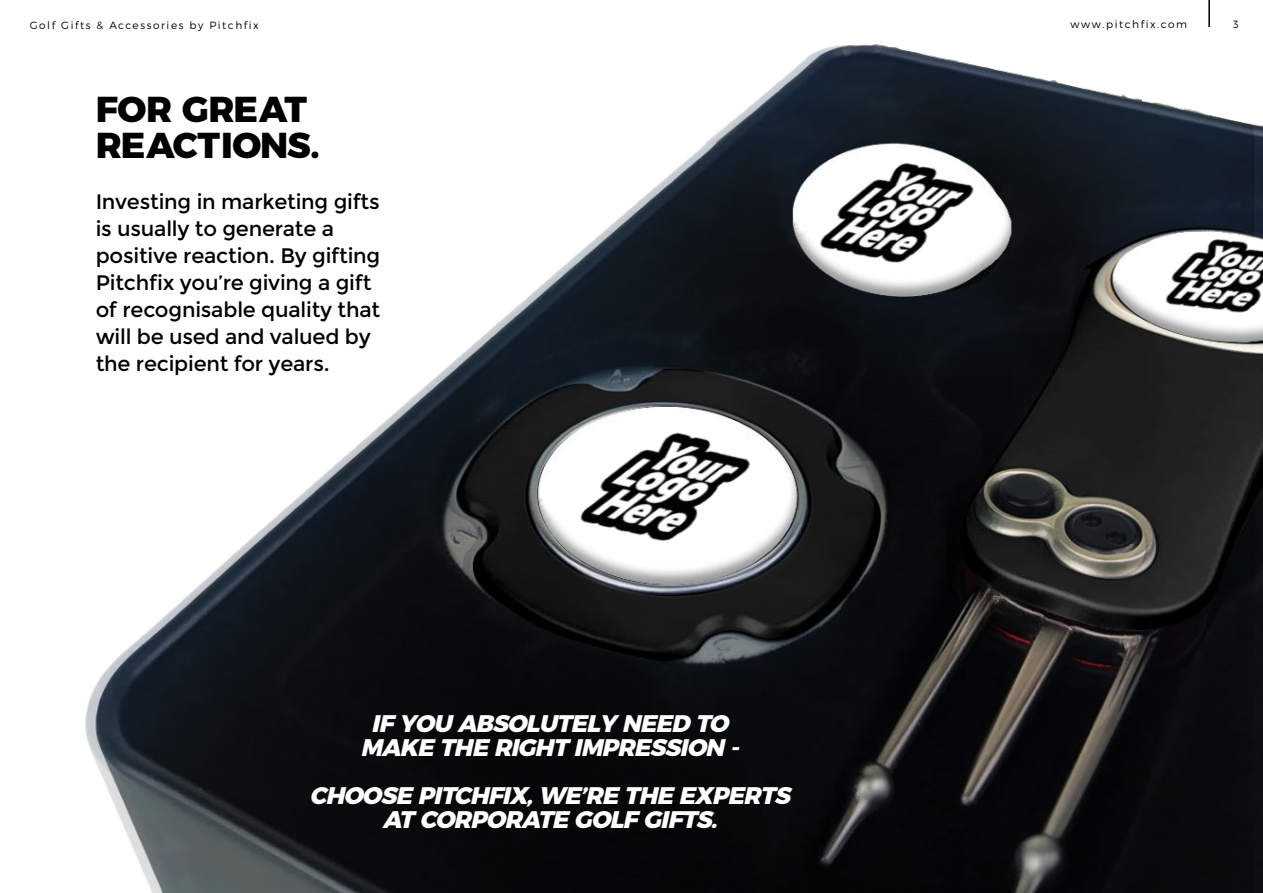
<style>
.page{position:relative;width:1263px;height:893px;background:#fff}
.page>*{position:absolute;margin:0;border:0;box-sizing:border-box;transform-origin:0 0}
.t1{font:800 36px/36px "Montserrat";letter-spacing:-.01em;color:#000}
.t2{font:italic 800 24px/24px "Montserrat";color:#fff;text-align:center}
.t3{font:21px/27px "Montserrat";letter-spacing:-.01em;color:#000}
.t4{font:300 10.5px "Montserrat";letter-spacing:.15em;color:#000}
</style>
<div class="page">
<img style="left:85px;top:27px;width:1178px;height:866px">
<hr style="left:1208px;top:0;width:2px;height:27px;background:#000">
<img style="left:526px;top:398px;width:271px;height:184px">
<img style="left:770px;top:132px;width:248px;height:167px">
<img style="left:1115px;top:217px;width:148px;height:116px">
<p class="t4" style="left:30px;top:19px;width:231px">Golf Gifts &amp; Accessories by Pitchfix</p>
<p class="t4" style="left:1070px;top:17px;width:118px">www.pitchfix.com</p>
<p class="t4" style="left:1233px;top:17px;width:7px">3</p>
<h1 class="t1" style="left:96px;top:88px;width:226px">FOR GREAT<br>REACTIONS.</h1>
<p class="t3" style="left:96px;top:189px;width:286px">Investing in marketing gifts is usually to generate a positive reaction. By gifting<br>Pitchfix you’re giving a gift of recognisable quality that will be used and valued by the recipient for years.</p>
<p class="t2" style="left:360px;top:710px;width:388px">IFYOU ABSOLUTELY NEED TO<br>MAKE THE RIGHTIMPRESSION -</p>
<p class="t2" style="left:310px;top:782px;width:489px">CHOOSE PITCHFIX,WE’RE THE EXPERTS<br>ATCORPORATE GOLFGIFTS.</p>
</div>
